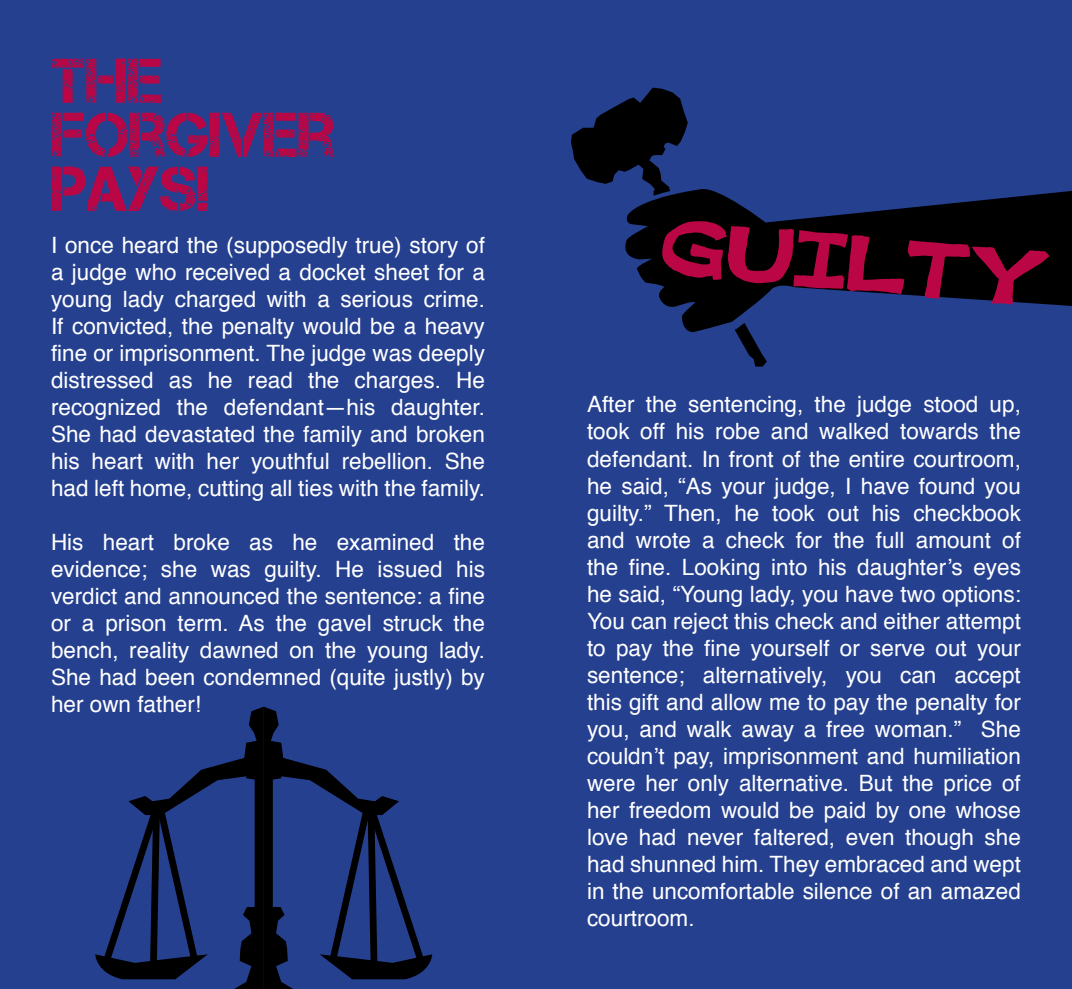
<style>
.page{position:relative;width:1072px;height:989px;background:#fff}
.page>*{position:absolute;margin:0;border:0;box-sizing:border-box;transform-origin:0 0}
.t1{font:81px "Poster Cut Alternate";color:#ba0645}
.t2{font:63px/54px "Captureit";color:#ba0645}
.t3{font:22.5px/27px "Helvetica";color:#fff;text-align:justify}
</style>
<div class="page">
<div style="left:0;top:0;width:1071px;height:989px;background:#25408f"></div>
<svg style="left:625px;top:189px;width:446px;height:143px;fill:#000"></svg>
<svg style="left:571px;top:88px;width:116px;height:108px"></svg>
<svg style="left:734px;top:323px;width:32px;height:43px"></svg>
<svg style="left:95px;top:706px;width:337px;height:283px"></svg>
<p class="t2" style="left:51px;top:54px;width:286px">THE<br>FORGIVER<br>PAYS!</p>
<p class="t3" style="left:51px;top:232px;width:435px">I once heard the (supposedly true) story of a judge who received a docket sheet for a young lady charged with a serious crime.</p>
<p class="t3" style="left:51px;top:313px;width:435px">If convicted, the penalty would be a heavy fine or imprisonment. The judge was deeply distressed as he read the charges. He recognized the defendant—his daughter.<br>She had devastated the family and broken his heart with her youthful rebellion. She had left home, cutting all ties with the family.</p>
<p class="t3" style="left:51px;top:529px;width:435px">His heart broke as he examined the evidence; she was guilty. He issued his verdict and announced the sentence: a fine or a prison term. As the gavel struck the bench, reality dawned on the young lady.<br>She had been condemned (quite justly) by her own father!</p>
<p class="t1" style="left:664px;top:214px;width:389px;rotate:5deg">GUILTY</p>
<p class="t3" style="left:587px;top:392px;width:435px">After the sentencing, the judge stood up, took off his robe and walked towards the defendant. In front of the entire courtroom, he said, “As your judge, I have found you guilty.” Then, he took out his checkbook and wrote a check for the full amount of the fine. Looking into his daughter’s eyes he said, “Young lady, you have two options:<br>You can reject this check and either attempt to pay the fine yourself or serve out your sentence; alternatively, you can accept this gift and allow me to pay the penalty for you, and walk away a free woman.” She couldn’t pay, imprisonment and humiliation were her only alternative. But the price of her freedom would be paid by one whose love had never faltered, even though she had shunned him. They embraced and wept in the uncomfortable silence of an amazed courtroom.</p>
</div>
